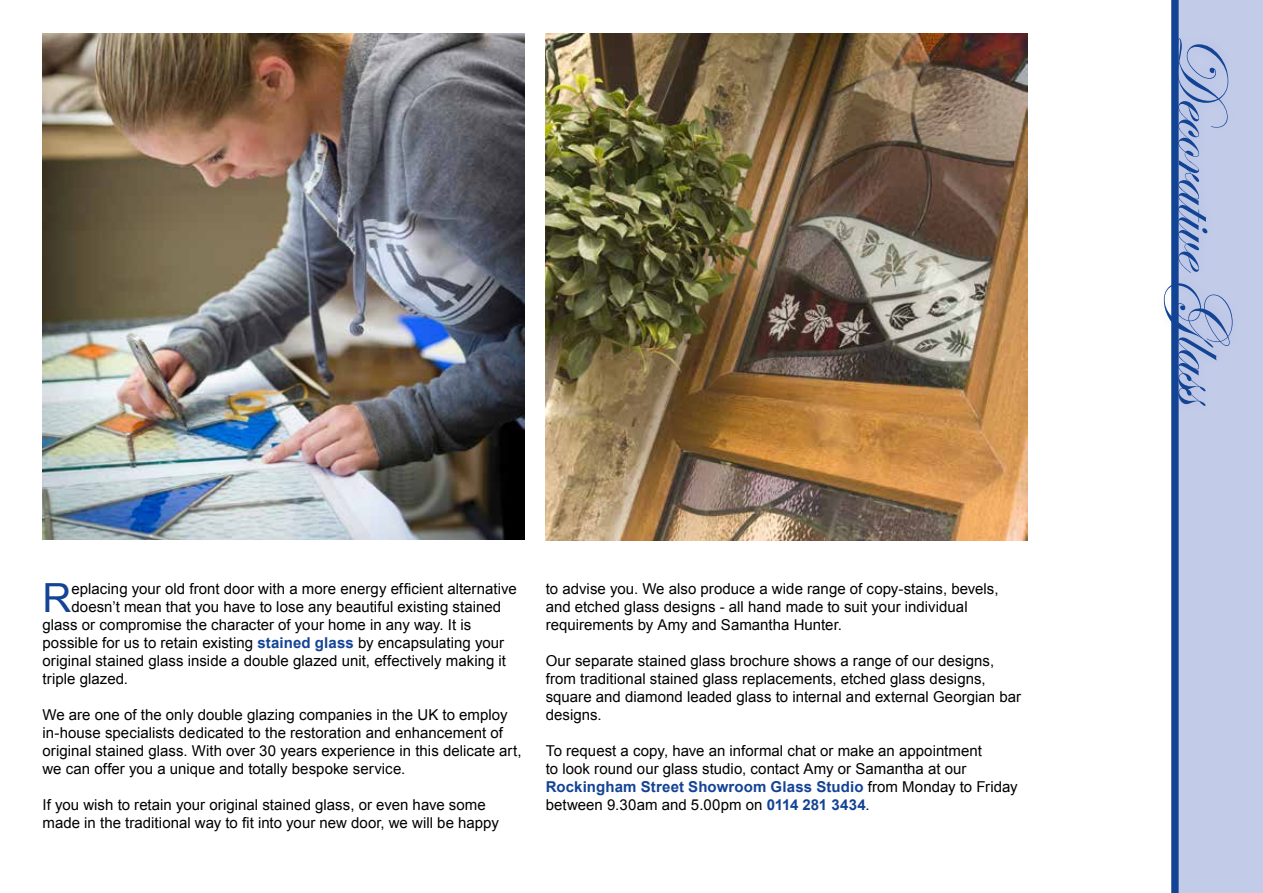
<style>
.page{position:relative;width:1263px;height:893px;background:#fff}
.page>*{position:absolute;margin:0;border:0;box-sizing:border-box;transform-origin:0 0}
.t1{font:75px "Edwardian Script ITC";color:#134395}
.t2{font:40.2px "Arial";color:#134395}
.t3{font:15px/18px "Arial";color:#000}
.s1{font-weight:700;color:#134395}
</style>
<div class="page">
<div style="left:1175px;top:0;width:88px;height:893px;background:#c2cbe8"></div>
<div style="left:1171px;top:0;width:7px;height:893px;background:#134395"></div>
<div style="left:1153px;top:28px;width:91px;height:388px;background:#134395;opacity:.1"></div>
<img style="left:546px;top:34px;width:482px;height:506px">
<img style="left:43px;top:34px;width:481px;height:506px">
<h2 class="t2" style="left:43px;top:572px;width:30px">R</h2>
<p class="t3" style="left:72px;top:580px;width:447px">eplacing your old front door with a more energy efficient alternative</p>
<p class="t3" style="left:72px;top:598px;width:431px">doesn’t mean that you have to lose any beautiful existing stained</p>
<p class="t3" style="left:43px;top:616px;width:430px">glass or compromise the character of your home in any way. It is</p>
<p class="t3" style="left:43px;top:634px;width:463px">possible for us to retain existing <span class="s1">stained glass</span> by encapsulating your</p>
<p class="t3" style="left:43px;top:652px;width:465px">original stained glass inside a double glazed unit, effectively making it</p>
<p class="t3" style="left:43px;top:670px;width:87px">triple glazed.</p>
<p class="t3" style="left:43px;top:706px;width:480px">We are one of the only double glazing companies in the UK to employ in-house specialists dedicated to the restoration and enhancement of original stained glass. With over 30 years experience in this delicate art, we can offer you a unique and totally bespoke service.</p>
<p class="t3" style="left:43px;top:796px;width:458px">If you wish to retain your original stained glass, or even have some made in the traditional way to fit into your new door, we will be happy</p>
<p class="t3" style="left:546px;top:580px;width:454px">to advise you. We also produce a wide range of copy-stains, bevels, and etched glass designs - all hand made to suit your individual requirements by Amy and Samantha Hunter.</p>
<p class="t3" style="left:546px;top:652px;width:477px">Our separate stained glass brochure shows a range of our designs, from traditional stained glass replacements, etched glass designs, square and diamond leaded glass to internal and external Georgian bar designs.</p>
<p class="t3" style="left:546px;top:742px;width:474px">To request a copy, have an informal chat or make an appointment<br>to look round our glass studio, contact Amy or Samantha at our <span class="s1">Rockingham Street Showroom Glass Studio</span> from Monday to Friday between 9.30am and 5.00pm on <span class="s1">0114 281 3434</span>.</p>
<h1 class="t1" style="left:1243px;top:34px;width:374px;rotate:90deg">Decorative Glass</h1>
</div>
